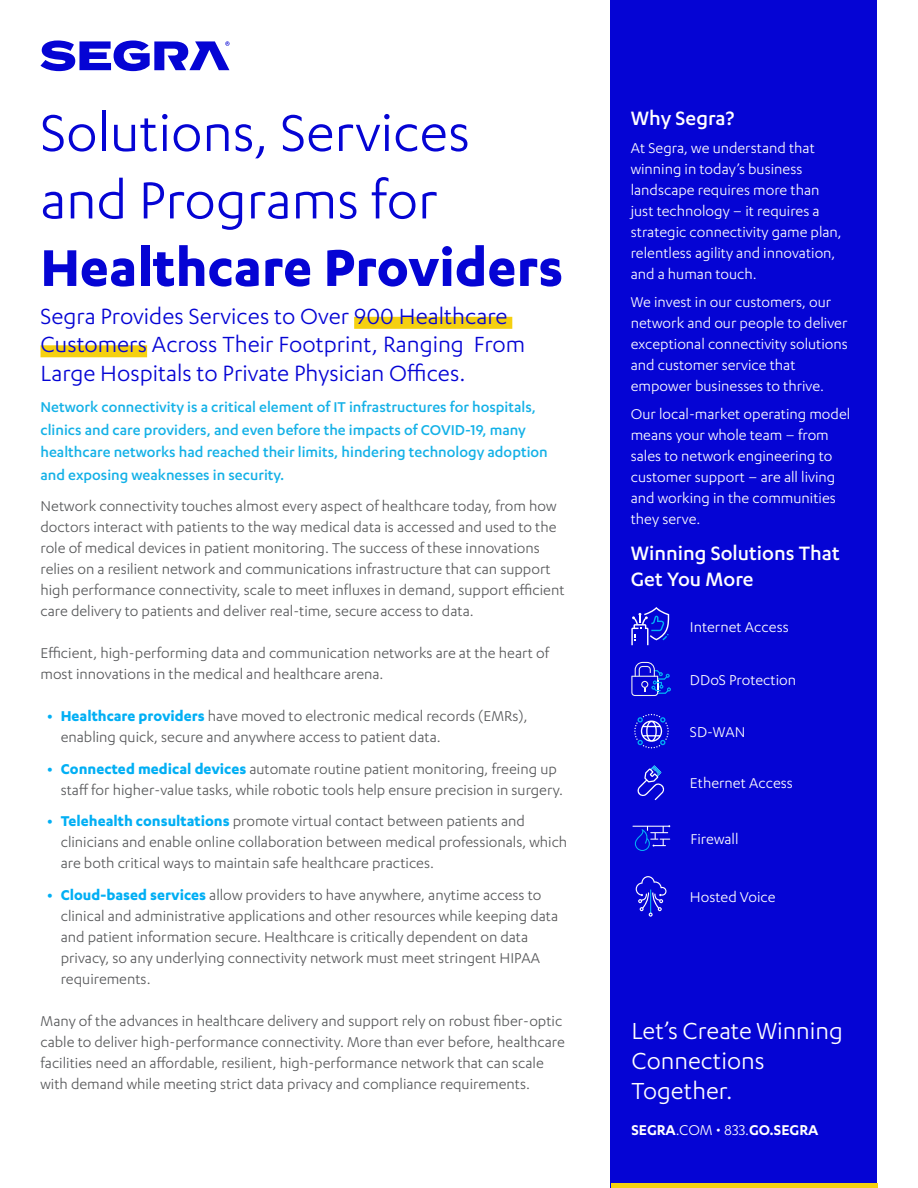
<style>
.page{position:relative;width:918px;height:1188px;background:#fff}
.page>*{position:absolute;margin:0;border:0;box-sizing:border-box;transform-origin:0 0}
.t1{font:60px/67.5px "Karbon";color:#0504d4}
.t2{font:700 60px "Karbon";color:#0504d4}
.t3{font:27px/30px "Karbon";color:#fff}
.t4{font:25.5px/28.5px "Karbon";color:#0504d4}
.t5{font:500 22.5px/25.5px "Karbon";color:#fff}
.t6{font:16.5px/21px "Karbon";color:#58595b}
.t7{font:16.5px/21px "Karbon";color:#fff}
.t8{font:500 16.5px/22.5px "Karbon";color:#14b1e7}
.t9{font:600 16.5px "Karbon";color:#fff}
.s1{font-weight:700;color:#02aff4}
.s2{font-weight:400}
</style>
<div class="page">
<svg style="left:40px;top:41px;width:189px;height:30px"></svg>
<div style="left:610px;top:0;width:268px;height:1188px;background:#0504d4"></div>
<hr style="left:611px;top:1184px;width:267px;height:4px;background:#f5d010">
<svg style="left:631px;top:607px;width:38px;height:38px"></svg>
<svg style="left:634px;top:714px;width:35px;height:34px"></svg>
<svg style="left:637px;top:765px;width:28px;height:36px"></svg>
<svg style="left:632px;top:825px;width:38px;height:26px"></svg>
<svg style="left:636px;top:876px;width:31px;height:41px"></svg>
<div style="left:354px;top:317px;width:158px;height:12px;background:#f5d010"></div>
<div style="left:40px;top:345px;width:107px;height:12px;background:#f5d010"></div>
<svg style="left:631px;top:662px;width:40px;height:34px"></svg>
<h1 class="t1" style="left:40px;top:97px;width:431px">Solutions, Services and Programs for</h1>
<h1 class="t2" style="left:40px;top:234px;width:524px">Healthcare Providers</h1>
<h3 class="t4" style="left:40px;top:301px;width:486px">Segra Provides Services to Over 900 Healthcare<br>Customers Across Their Footprint, Ranging From<br>Large Hospitals to Private Physician Offices.</h3>
<p class="t8" style="left:40px;top:395px;width:509px">Network connectivity is a critical element of IT infrastructures for hospitals, clinics and care providers, and even before the impacts of COVID-19, many healthcare networks had reached their limits, hindering technology adoption and exposing weaknesses in security.</p>
<p class="t6" style="left:40px;top:495px;width:526px">Network connectivity touches almost every aspect of healthcare today, from how doctors interact with patients to the way medical data is accessed and used to the role of medical devices in patient monitoring. The success of these innovations relies on a resilient network and communications infrastructure that can support high performance connectivity, scale to meet influxes in demand, support efficient care delivery to patients and deliver real-time, secure access to data.</p>
<p class="t6" style="left:40px;top:642px;width:510px">Efficient, high-performing data and communication networks are at the heart of most innovations in the medical and healthcare arena.</p>
<p class="t6" style="left:61px;top:705px;width:468px;text-indent:-13px"><span class="s1">• Healthcare providers</span> have moved to electronic medical records (EMRs), enabling quick, secure and anywhere access to patient data.</p>
<p class="t6" style="left:61px;top:758px;width:504px;text-indent:-13px"><span class="s1">• Connected medical devices</span> automate routine patient monitoring, freeing up staff for higher-value tasks, while robotic tools help ensure precision in surgery.</p>
<p class="t6" style="left:61px;top:810px;width:508px;text-indent:-13px"><span class="s1">• Telehealth consultations</span> promote virtual contact between patients and clinicians and enable online collaboration between medical professionals, which are both critical ways to maintain safe healthcare practices.</p>
<p class="t6" style="left:61px;top:884px;width:499px;text-indent:-13px"><span class="s1">• Cloud-based services</span> allow providers to have anywhere, anytime access to clinical and administrative applications and other resources while keeping data and patient information secure. Healthcare is critically dependent on data privacy, so any underlying connectivity network must meet stringent HIPAA requirements.</p>
<p class="t6" style="left:40px;top:1010px;width:526px">Many of the advances in healthcare delivery and support rely on robust fiber-optic cable to deliver high-performance connectivity. More than ever before, healthcare facilities need an affordable, resilient, high-performance network that can scale with demand while meeting strict data privacy and compliance requirements.</p>
<h3 class="t5" style="left:631px;top:105px;width:105px">Why Segra?</h3>
<p class="t7" style="left:631px;top:137px;width:213px">At Segra, we understand that winning in today’s business landscape requires more than just technology – it requires a strategic connectivity game plan, relentless agility and innovation, and a human touch.</p>
<p class="t7" style="left:631px;top:291px;width:219px">We invest in our customers, our network and our people to deliver exceptional connectivity solutions and customer service that empower businesses to thrive.</p>
<p class="t7" style="left:631px;top:403px;width:221px">Our local-market operating model means your whole team – from sales to network engineering to customer support – are all living and working in the communities they serve.</p>
<h3 class="t5" style="left:631px;top:540px;width:211px">Winning Solutions That<br>Get You More</h3>
<p class="t7" style="left:690px;top:616px;width:100px">Internet Access</p>
<p class="t7" style="left:690px;top:669px;width:108px">DDoS Protection</p>
<p class="t7" style="left:690px;top:721px;width:57px">SD-WAN</p>
<p class="t7" style="left:690px;top:773px;width:105px">Ethernet Access</p>
<p class="t7" style="left:691px;top:828px;width:50px">Firewall</p>
<p class="t7" style="left:690px;top:886px;width:87px">Hosted Voice</p>
<h2 class="t3" style="left:631px;top:1015px;width:213px">Let’s Create Winning<br>Connections<br>Together.</h2>
<p class="t9" style="left:631px;top:1120px;width:189px">SEGRA<span class="s2">.COM • 833.</span>GO.SEGRA</p>
</div>
